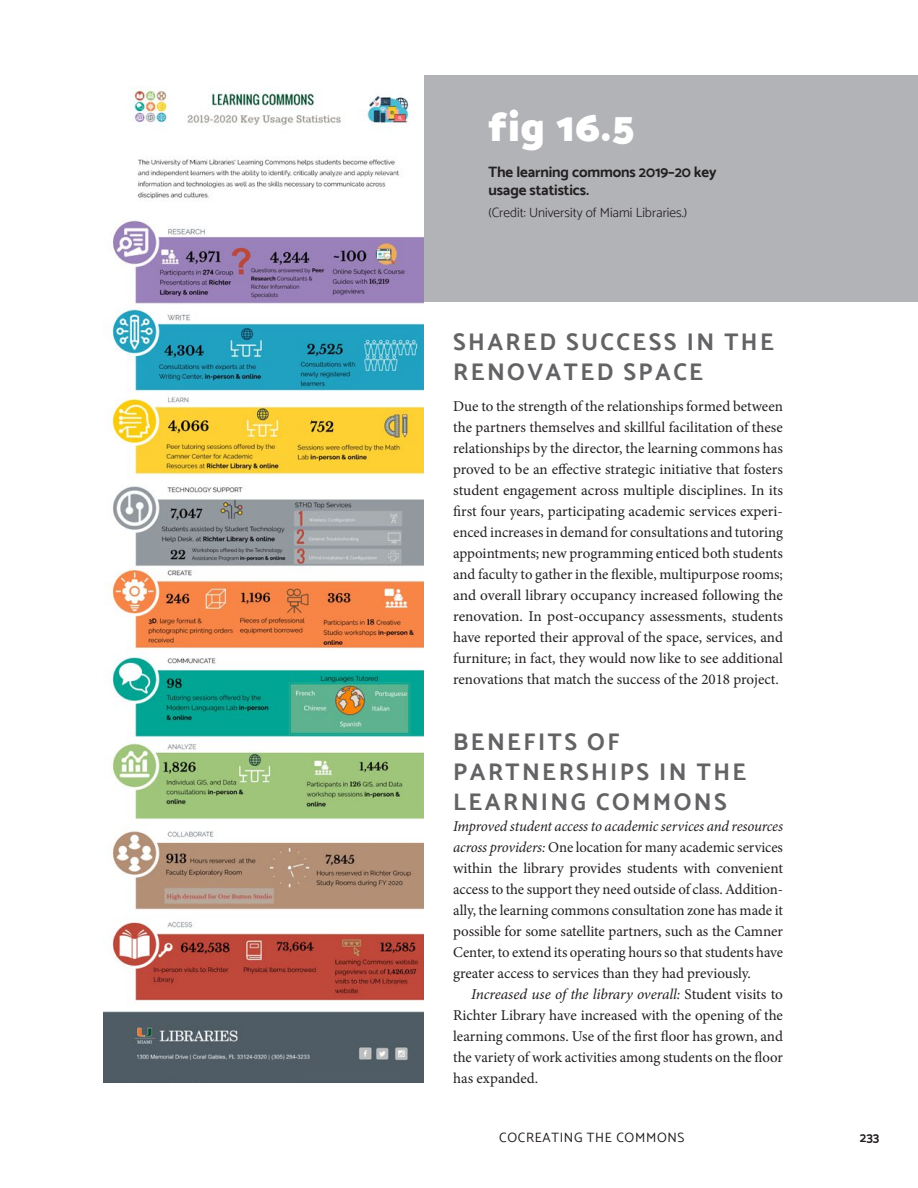
<style>
.page{position:relative;width:918px;height:1188px;background:#fff}
.page>*{position:absolute;margin:0;border:0;box-sizing:border-box;transform-origin:0 0}
.Image_Number{font:900 42px "Catamaran";color:#fff}
.Heading_LevelB{font:700 24px/30px "Catamaran";letter-spacing:.1em;color:#636366}
.BodyCopy_NoIndent{font:15px/21px "Minion Pro";letter-spacing:-.005em;color:#231f20;text-align:justify}
.BodyCopy{font:15px/21px "Minion Pro";color:#231f20;text-align:justify}
.Image_Description{font:700 15px/18px "Catamaran";letter-spacing:-.01em;color:#231f20}
.Image_Credit{font:300 13.5px "Catamaran";color:#231f20}
.t1{font:13.5px "Catamaran";letter-spacing:.05em;color:#231f20}
.t2{font:700 13.5px "Catamaran";color:#231f20}
.s1{font-style:italic}
</style>
<div class="page">
<div style="left:423px;top:75px;width:495px;height:227px;background:#b2b3b7"></div>
<img style="left:104px;top:88px;width:319px;height:994px">
<p class="Image_Number" style="left:488px;top:102px;width:147px">fig 16.5</p>
<p class="Image_Description" style="left:488px;top:163px;width:230px">The learning commons 2019–20 key usage statistics.</p>
<p class="Image_Credit" style="left:488px;top:205px;width:200px">(Credit: University of Miami Libraries.)</p>
<p class="Heading_LevelB" style="left:453px;top:327px;width:322px">SHARED SUCCESS IN THE<br>RENOVATED SPACE</p>
<p class="BodyCopy_NoIndent" style="left:453px;top:396px;width:331px">Due to the strength of the relationships formed between the partners themselves and skillful facilitation of these relationships by the director, the learning commons has proved to be an effective strategic initiative that fosters student engagement across multiple disciplines. In its first four years, participating academic services experi&shy;enced increases in demand for consultations and tutoring appointments; new programming enticed both students and faculty to gather in the flexible, multipurpose rooms; and overall library occupancy increased following the renovation. In post-occupancy assessments, students have reported their approval of the space, services, and furniture; in fact, they would now like to see additional renovations that match the success of the 2018 project.</p>
<p class="Heading_LevelB" style="left:453px;top:727px;width:295px">BENEFITS OF<br>PARTNERSHIPS IN THE<br>LEARNING COMMONS</p>
<p class="BodyCopy_NoIndent" style="left:453px;top:816px;width:331px"><span class="s1">Improved student access to academic services and resources across providers:</span> One location for many academic services within the library provides students with convenient access to the support they need outside of class. Addition&shy;ally, the learning commons consultation zone has made it possible for some satellite partners, such as the Camner Center, to extend its operating hours so that students have greater access to services than they had previously.</p>
<p class="BodyCopy" style="left:453px;top:984px;width:331px;text-indent:18px"><span class="s1">Increased use of the library overall:</span> Student visits to Richter Library have increased with the opening of the learning commons. Use of the first floor has grown, and the variety of work activities among students on the floor has expanded.</p>
<p class="t1" style="left:499px;top:1129px;width:186px">COCREATING THE COMMONS</p>
<p class="t2" style="left:860px;top:1129px;width:21px">233</p>
</div>
